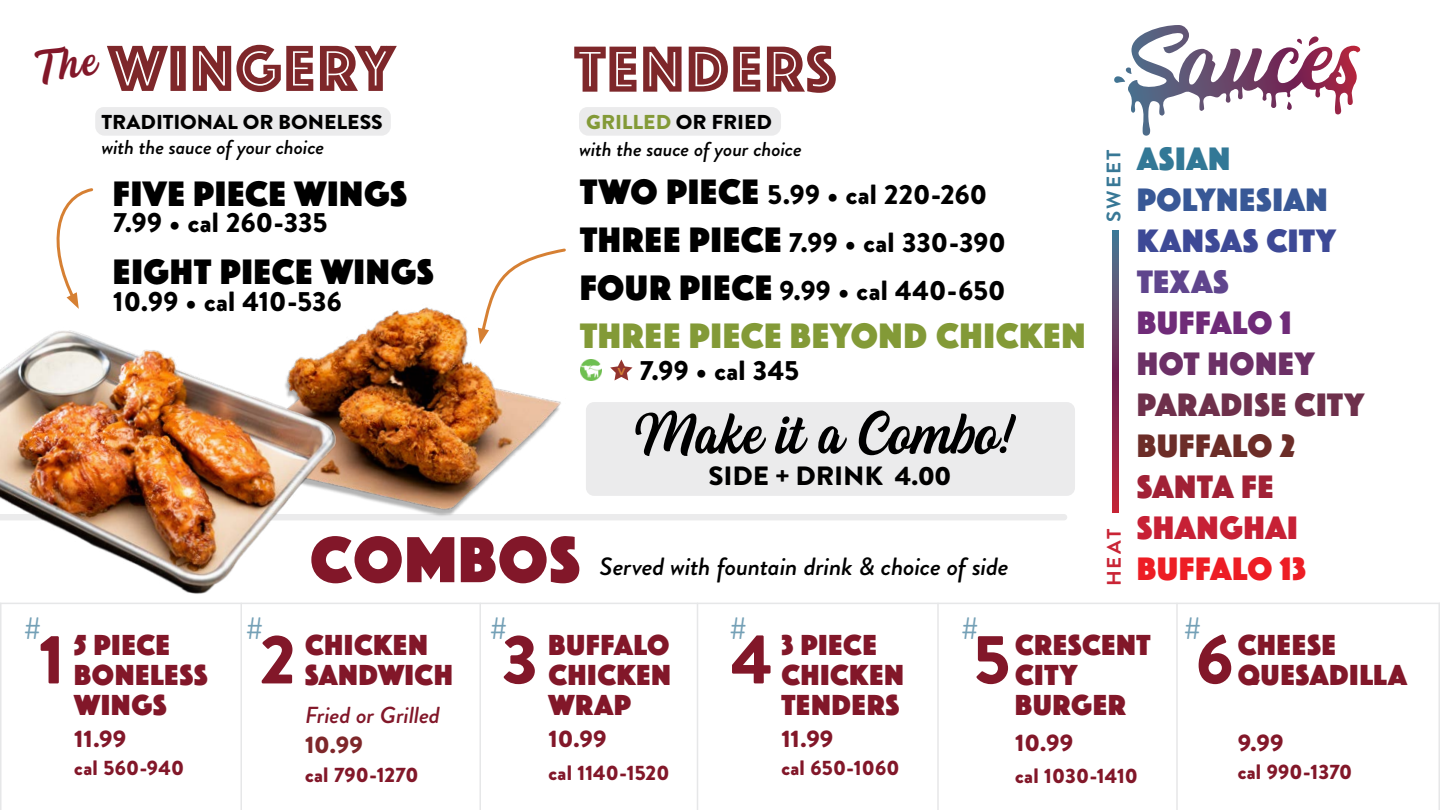
<style>
.page{position:relative;width:1440px;height:810px;background:#fff}
.page>*{position:absolute;margin:0;border:0;box-sizing:border-box;transform-origin:0 0}
.t1{font:900 69.53px "Brandon Grotesque";color:#821729}
.t2{font:67.5px "Phosphate Pro Inline";letter-spacing:.03em;color:#7e272a}
.t3{font:67.5px "Phosphate Pro Solid";letter-spacing:.025em;color:#821729}
.t4{font:52.2px "Hokyaa Script";letter-spacing:-.005em;color:#000}
.t5{font:36.75px "Phosphate Pro Solid";letter-spacing:.025em;color:#000}
.t6{font:36.75px "Phosphate Pro Solid";letter-spacing:.03em;color:#839a37}
.t7{font:33.75px "Phosphate Pro Solid";letter-spacing:.03em;color:#6e304b}
.t8{font:33.75px "Phosphate Pro Solid";letter-spacing:.025em;color:#385896}
.t9{font:33.75px "Phosphate Pro Solid";letter-spacing:.035em;color:#3d4996}
.t10{font:33.75px "Phosphate Pro Solid";letter-spacing:.035em;color:#ed1d24}
.t11{font:33.75px "Phosphate Pro Solid";letter-spacing:.03em;color:#6f2b78}
.t12{font:33.75px "Phosphate Pro Solid";letter-spacing:.025em;color:#6c3066}
.t13{font:33.75px "Phosphate Pro Solid";letter-spacing:.03em;color:#6c2d28}
.t14{font:33.75px "Phosphate Pro Solid";letter-spacing:.025em;color:#c72035}
.t15{font:33.75px "Phosphate Pro Solid";letter-spacing:.025em;color:#a12136}
.t16{font:33.75px "Phosphate Pro Solid";letter-spacing:.03em;color:#327896}
.t17{font:33.75px "Phosphate Pro Solid";letter-spacing:.035em;color:#5f458d}
.t18{font:900 30.97px "Brandon Grotesque";color:#74a0b6}
.t19{font:30.15px/30px "Phosphate Pro Solid";letter-spacing:.03em;color:#821729}
.t20{font:900 27.75px/48px "Brandon Grotesque";letter-spacing:.01em;color:#000}
.t21{font:900 26.4px "Brandon Grotesque";letter-spacing:-.005em;color:#000;scale:1.05 1}
.t22{font:italic 500 24.97px "Brandon Grotesque";letter-spacing:-.015em;color:#000;scale:1.05 1}
.t23{font:900 23.92px "Brandon Grotesque";letter-spacing:.005em;color:#821729;scale:1.05 1}
.t24{font:900 23.92px "Brandon Grotesque";color:#7e272a;scale:1.05 1}
.t25{font:italic 500 23.17px "Brandon Grotesque";letter-spacing:-.01em;color:#821729;scale:1.05 1}
.t26{font:900 20.85px "Brandon Grotesque";letter-spacing:.01em;color:#821729}
.t27{font:italic 500 20.1px "Brandon Grotesque";letter-spacing:-.015em;color:#000;scale:1.05 1}
.t28{font:900 20.1px "Brandon Grotesque";color:#000;scale:1.05 1}
.t29{font:900 20.1px "Brandon Grotesque";letter-spacing:-.005em;color:#839a37;scale:1.05 1}
.t30{font:700 19.58px "Brandon Grotesque";letter-spacing:.09em;color:#387896;scale:1.05 1}
.t31{font:700 19.58px "Brandon Grotesque";color:#c92435;scale:1.05 1}
.t32{font:700 9.98px "Montserrat";color:#d68033}
.s1{color:#000}
.s2{font-family:"Phosphate Pro Solid";font-weight:400;font-size:36.75px}
</style>
<div class="page">
<div style="left:593px;top:514px;width:474px;height:6px;background:#ebebec"></div>
<div style="left:95px;top:107px;width:296px;height:29px;background:#ebebec"></div>
<div style="left:579px;top:107px;width:202px;height:29px;background:#ebebec"></div>
<img style="left:412px;top:307px;width:181px;height:213px">
<svg style="left:381px;top:46px;width:11px;height:6px"></svg>
<img style="left:0;top:310px;width:412px;height:293px">
<img style="left:580px;top:359px;width:21px;height:21px">
<svg style="left:610px;top:359px;width:23px;height:21px"></svg>
<svg style="left:1112px;top:230px;width:6px;height:283px;background:#7b395c"></svg>
<div style="left:586px;top:402px;width:489px;height:94px;background:#ebebec;border-radius:8px"></div>
<svg style="left:0;top:603px;width:1440px;height:207px"></svg>
<svg style="left:478px;top:248px;width:90px;height:96px"></svg>
<svg style="left:56px;top:188px;width:38px;height:121px"></svg>
<svg style="left:1128px;top:50px;width:198px;height:86px"></svg>
<h2 class="t2" style="left:108px;top:20px;width:289px">WINGERY</h2>
<h2 class="t2" style="left:574px;top:21px;width:264px">TENDERS</h2>
<p class="t29" style="left:586px;top:107px;width:179px">GRILLED <span class="s1">OR FRIED</span></p>
<p class="t28" style="left:102px;top:107px;width:269px">TRADITIONAL OR BONELESS</p>
<p class="t27" style="left:101px;top:133px;width:214px">with the sauce of your choice</p>
<p class="t27" style="left:579px;top:135px;width:214px">with the sauce of your choice</p>
<h3 class="t5" style="left:113px;top:167px;width:295px">FIVE PIECE WINGS</h3>
<p class="t20" style="left:113px;top:199px;width:216px">7.99 • cal 260-335</p>
<h3 class="t5" style="left:113px;top:246px;width:322px">EIGHT PIECE WINGS</h3>
<p class="t20" style="left:113px;top:278px;width:230px">10.99 • cal 410-536</p>
<p class="t20" style="left:580px;top:171px;width:427px"><span class="s2">TWO PIECE</span> 5.99 • cal 220-260<br><span class="s2">THREE PIECE</span> 7.99 • cal 330-390<br><span class="s2">FOUR PIECE</span> 9.99 • cal 440-650</p>
<h3 class="t6" style="left:580px;top:310px;width:507px">THREE PIECE BEYOND CHICKEN</h3>
<p class="t32" style="left:618px;top:364px;width:9px">V</p>
<p class="t20" style="left:640px;top:347px;width:161px">7.99 • cal 345</p>
<h3 class="t4" style="left:632px;top:398px;width:383px">Make it a Combo!</h3>
<p class="t21" style="left:708px;top:457px;width:233px">SIDE + DRINK 4.00</p>
<h2 class="t3" style="left:310px;top:512px;width:272px">COMBOS</h2>
<p class="t22" style="left:600px;top:549px;width:391px">Served with fountain drink &amp; choice of side</p>
<p class="t30" style="left:1100px;top:222px;width:70px;rotate:-90deg">sweet</p>
<p class="t31" style="left:1101px;top:586px;width:56px;rotate:-90deg">heat</p>
<p class="t16" style="left:1137px;top:134px;width:94px">ASIAN</p>
<p class="t8" style="left:1137px;top:175px;width:192px">POLYNESIAN</p>
<p class="t9" style="left:1137px;top:216px;width:201px">KANSAS CITY</p>
<p class="t17" style="left:1137px;top:257px;width:93px">TEXAS</p>
<p class="t11" style="left:1137px;top:299px;width:156px">BUFFALO 1</p>
<p class="t12" style="left:1137px;top:340px;width:179px">HOT HONEY</p>
<p class="t7" style="left:1137px;top:381px;width:229px">PARADISE CITY</p>
<p class="t13" style="left:1137px;top:422px;width:159px">BUFFALO 2</p>
<p class="t15" style="left:1137px;top:463px;width:138px">SANTA FE</p>
<p class="t14" style="left:1137px;top:504px;width:162px">SHANGHAI</p>
<p class="t10" style="left:1137px;top:545px;width:171px">BUFFALO 13</p>
<p class="t18" style="left:24px;top:607px;width:18px">#</p>
<h1 class="t1" style="left:39px;top:610px;width:27px">1</h1>
<p class="t19" style="left:74px;top:628px;width:135px">5 PIECE<br>BONELESS<br>WINGS</p>
<p class="t23" style="left:74px;top:722px;width:51px">11.99</p>
<p class="t26" style="left:74px;top:753px;width:111px">cal 560-940</p>
<p class="t18" style="left:246px;top:607px;width:18px">#</p>
<h1 class="t1" style="left:260px;top:610px;width:37px">2</h1>
<p class="t19" style="left:305px;top:628px;width:149px">CHICKEN<br>SANDWICH</p>
<p class="t25" style="left:305px;top:699px;width:130px">Fried or Grilled</p>
<p class="t24" style="left:305px;top:728px;width:57px">10.99</p>
<p class="t26" style="left:305px;top:760px;width:115px">cal 790-1270</p>
<p class="t18" style="left:490px;top:607px;width:18px">#</p>
<h1 class="t1" style="left:502px;top:610px;width:37px">3</h1>
<p class="t19" style="left:549px;top:628px;width:124px;text-align:justify">BUFFALO CHICKEN WRAP</p>
<p class="t23" style="left:549px;top:722px;width:57px">10.99</p>
<p class="t26" style="left:549px;top:758px;width:122px">cal 1140-1520</p>
<p class="t18" style="left:730px;top:607px;width:18px">#</p>
<h1 class="t1" style="left:731px;top:610px;width:43px">4</h1>
<p class="t19" style="left:781px;top:628px;width:124px">3 PIECE<br>CHICKEN<br>TENDERS</p>
<p class="t23" style="left:781px;top:722px;width:51px">11.99</p>
<p class="t26" style="left:781px;top:754px;width:120px">cal 650-1060</p>
<p class="t18" style="left:962px;top:607px;width:18px">#</p>
<h1 class="t1" style="left:974px;top:610px;width:38px">5</h1>
<p class="t19" style="left:1015px;top:628px;width:137px">CRESCENT<br>CITY<br>BURGER</p>
<p class="t23" style="left:1015px;top:726px;width:57px">10.99</p>
<p class="t26" style="left:1015px;top:761px;width:124px">cal 1030-1410</p>
<p class="t18" style="left:1184px;top:607px;width:18px">#</p>
<h1 class="t1" style="left:1196px;top:610px;width:39px">6</h1>
<p class="t19" style="left:1238px;top:628px;width:171px">CHEESE<br>QUESADILLA</p>
<p class="t23" style="left:1238px;top:726px;width:45px">9.99</p>
<p class="t26" style="left:1238px;top:757px;width:116px">cal 990-1370</p>
</div>
